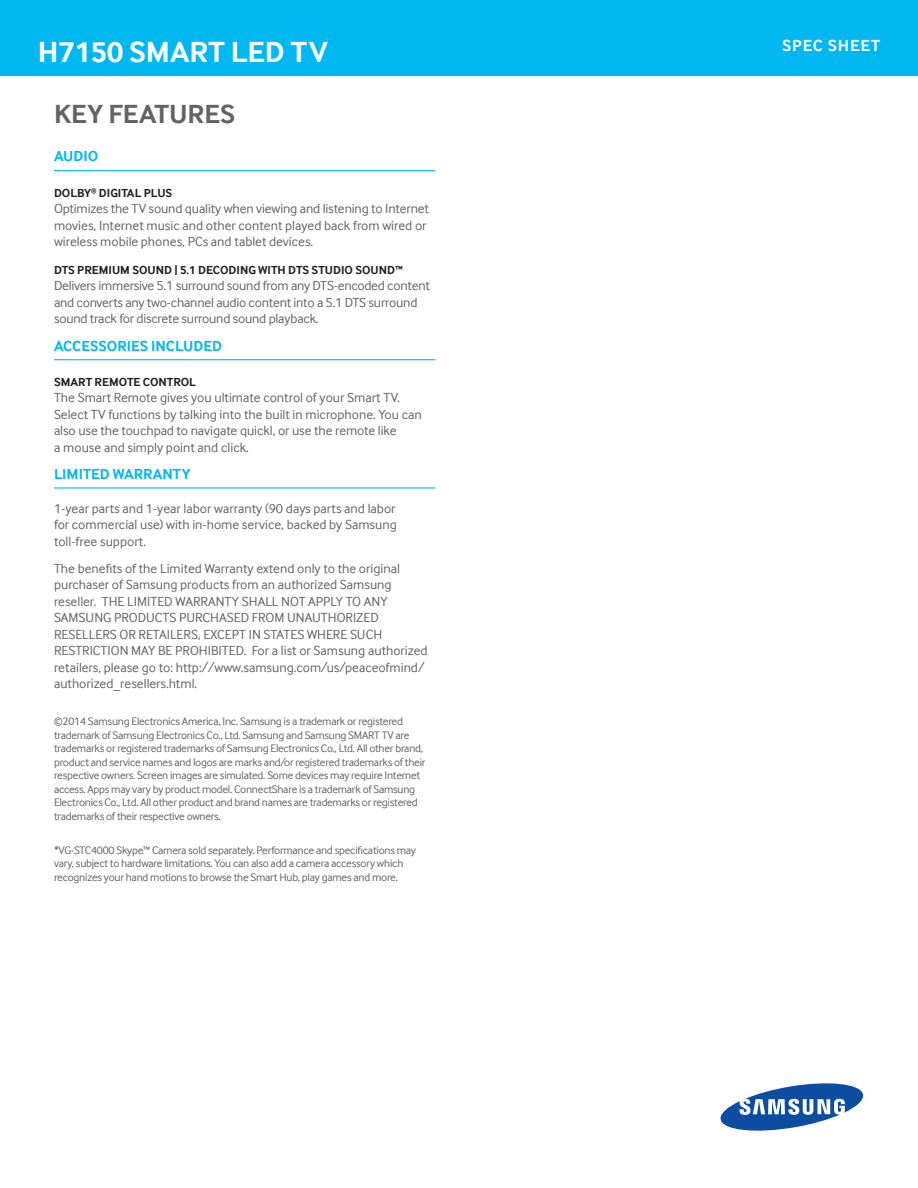
<style>
.page{position:relative;width:918px;height:1188px;background:#fff}
.page>*{position:absolute;margin:0;border:0;box-sizing:border-box;transform-origin:0 0}
.t1{font:700 30px "Samsung Inter Face";color:#fff}
.t2{font:700 27px "Samsung Inter Face";color:#636366}
.t3{font:700 16.5px "Samsung Inter Face";letter-spacing:.05em;color:#fff}
.t4{font:700 15px "Samsung Inter Face";color:#00b8f0}
.t5{font:13.5px/16.5px "Samsung Inter Face";color:#636366}
.t6{font:700 12px "Samsung Inter Face";color:#231f20}
.t7{font:11.25px/13.5px "Samsung Inter Face";letter-spacing:-.02em;color:#636366}
</style>
<div class="page">
<svg style="left:720px;top:1083px;width:144px;height:48px"></svg>
<div style="left:0;top:0;width:918px;height:76px;background:#00b8f0"></div>
<hr style="left:54px;top:170px;width:381px;height:1px;background:#00b8f0">
<hr style="left:54px;top:359px;width:381px;height:1px;background:#00b8f0">
<hr style="left:54px;top:487px;width:381px;height:2px;background:#00b8f0">
<h1 class="t1" style="left:38px;top:34px;width:291px">H7150 SMART LED TV</h1>
<p class="t3" style="left:782px;top:36px;width:100px">SPEC SHEET</p>
<h2 class="t2" style="left:54px;top:98px;width:183px">KEY FEATURES</h2>
<p class="t4" style="left:54px;top:148px;width:45px">AUDIO</p>
<p class="t6" style="left:54px;top:185px;width:71px">DOLBY<sup>®</sup> DIGITAL</p>
<p class="t6" style="left:144px;top:185px;width:15px">PLUS</p>
<p class="t5" style="left:54px;top:200px;width:376px">Optimizes the TV sound quality when viewing and listening to Internet movies, Internet music and other content played back from wired or wireless mobile phones, PCs and tablet devices.</p>
<p class="t6" style="left:54px;top:263px;width:39px">DTS PREMIUM</p>
<p class="t6" style="left:132px;top:263px;width:134px">SOUND | 5.1 DECODI NG WITH</p>
<p class="t6" style="left:288px;top:263px;width:38px">DTS STUDI</p>
<p class="t6" style="left:345px;top:263px;width:60px">O SOUND™</p>
<p class="t5" style="left:54px;top:278px;width:377px">Delivers immersive 5.1 surround sound from any DTS-encoded content and converts any two-channel audio content into a 5.1 DTS surround sound track for discrete surround sound playback.</p>
<p class="t4" style="left:54px;top:337px;width:170px">ACCESSORIES INCLUDED</p>
<p class="t6" style="left:54px;top:375px;width:16px">SMART</p>
<p class="t6" style="left:95px;top:375px;width:102px">REM OTE CONTROL</p>
<p class="t5" style="left:54px;top:389px;width:369px">The Smart Remote gives you ultimate control of your Smart TV.<br>Select TV functions by talking into the built in microphone. You can also use the touchpad to navigate quickl, or use the remote like<br>a mouse and simply point and click.</p>
<p class="t4" style="left:54px;top:465px;width:9px">LIMITED</p>
<p class="t4" style="left:113px;top:465px;width:79px">WARRANTY</p>
<p class="t5" style="left:54px;top:500px;width:344px;text-align:justify">1-year parts and 1-year labor warranty (90 days parts and labor for commercial use) with in-home service, backed by Samsung toll-free support.</p>
<p class="t5" style="left:54px;top:560px;width:375px">The benefits of the Limited Warranty extend only to the original purchaser of Samsung products from an authorized Samsung reseller. THE LIMITED WARRANTY SHALL NOT APPLY TO ANY SAMSUNG PRODUCTS PURCHASED FROM UNAUTHORIZED RESELLERS OR RETAILERS, EXCEPT IN STATES WHERE SUCH RESTRICTION MAY BE PROHIBITED. For a list or Samsung authorized retailers, please go to: http://www.samsung.com/us/peaceofmind/ authorized_resellers.html.</p>
<p class="t7" style="left:54px;top:715px;width:373px">©2014 Samsung Electronics America, Inc. Samsung is a trademark or registered trademark of Samsung Electronics Co., Ltd. Samsung and Samsung SMART TV are trademarks or registered trademarks of Samsung Electronics Co., Ltd. All other brand, product and service names and logos are marks and/or registered trademarks of their respective owners. Screen images are simulated. Some devices may require Internet access. Apps may vary by product model. ConnectShare is a trademark of Samsung Electronics Co., Ltd. All other product and brand names are trademarks or registered trademarks of their respective owners.</p>
<p class="t7" style="left:54px;top:843px;width:364px">*VG-STC4000 Skype™ Camera sold separately. Performance and specifications may vary, subject to hardware limitations. You can also add a camera accessory which recognizes your hand motions to browse the Smart Hub, play games and more.</p>
</div>
